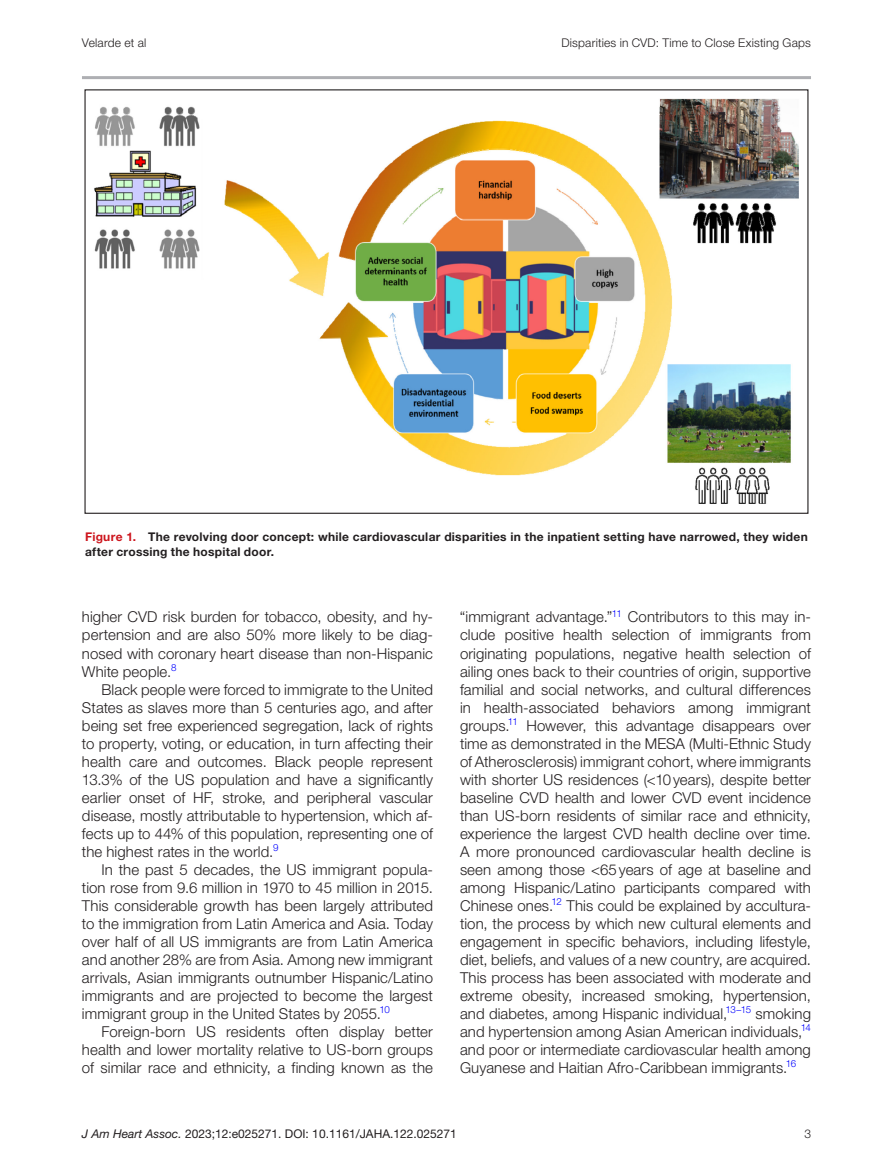
<style>
.page{position:relative;width:893px;height:1174px;background:#fff}
.page>*{position:absolute;margin:0;border:0;box-sizing:border-box;transform-origin:0 0}
.t1{font:300 15px/18px "Helvetica Neue LT Std";letter-spacing:.005em;color:#231f20;text-align:justify}
.t2{font:700 12px/15px "Helvetica Neue LT Std";letter-spacing:.025em;color:#231f20}
.t3{font:12px "Helvetica Neue LT Std";color:#231f20}
.t4{font:300 12px "Helvetica Neue LT Std";letter-spacing:.015em;color:#231f20}
.s1{color:#cd151d}
.s2{font-style:italic}
</style>
<div class="page">
<img style="left:94px;top:98px;width:705px;height:406px">
<hr style="left:82px;top:76px;width:729px;height:3px;background:#aeafb3">
<p class="t4" style="left:82px;top:35px;width:66px">Velarde et al</p>
<p class="t4" style="left:561px;top:35px;width:251px">Disparities in CVD: Time to Close Existing Gaps</p>
<p class="t2" style="left:85px;top:529px;width:724px"><span class="s1">Figure 1.</span> The revolving door concept: while cardiovascular disparities in the inpatient setting have narrowed, they widen after crossing the hospital door.</p>
<p class="t1" style="left:82px;top:608px;width:353px">higher CVD risk burden for tobacco, obesity, and hy&shy;pertension and are also 50% more likely to be diag&shy;nosed with coronary heart disease than non-Hispanic White people.<sup>8</sup></p>
<p class="t1" style="left:82px;top:680px;width:353px;text-indent:20px">Black people were forced to immigrate to the United States as slaves more than 5 centuries ago, and after being set free experienced segregation, lack of rights to property, voting, or education, in turn affecting their health care and outcomes. Black people represent 13.3% of the US population and have a significantly earlier onset of HF, stroke, and peripheral vascular disease, mostly attributable to hypertension, which af&shy;fects up to 44% of this population, representing one of the highest rates in the world.<sup>9</sup></p>
<p class="t1" style="left:82px;top:860px;width:353px;text-indent:19px">In the past 5 decades, the US immigrant popula&shy;tion rose from 9.6 million in 1970 to 45 million in 2015.<br>This considerable growth has been largely attributed to the immigration from Latin America and Asia. Today over half of all US immigrants are from Latin America and another 28% are from Asia. Among new immigrant arrivals, Asian immigrants outnumber Hispanic/Latino immigrants and are projected to become the largest immigrant group in the United States by 2055.<sup>10</sup></p>
<p class="t1" style="left:82px;top:1022px;width:352px;text-indent:20px">Foreign-born US residents often display better health and lower mortality relative to US-born groups of similar race and ethnicity, a finding known as the</p>
<p class="t1" style="left:460px;top:608px;width:353px">“immigrant advantage.”<sup>11</sup> Contributors to this may in&shy;clude positive health selection of immigrants from originating populations, negative health selection of ailing ones back to their countries of origin, supportive familial and social networks, and cultural differences in health-associated behaviors among immigrant groups.<sup>11</sup> However, this advantage disappears over time as demonstrated in the MESA (Multi-Ethnic Study of Atherosclerosis) immigrant cohort, where immigrants with shorter US residences (&lt;10years), despite better baseline CVD health and lower CVD event incidence than US-born residents of similar race and ethnicity, experience the largest CVD health decline over time.<br>A more pronounced cardiovascular health decline is seen among those &lt;65years of age at baseline and among Hispanic/Latino participants compared with Chinese ones.<sup>12</sup> This could be explained by accultura&shy;tion, the process by which new cultural elements and engagement in specific behaviors, including lifestyle, diet, beliefs, and values of a new country, are acquired.<br>This process has been associated with moderate and extreme obesity, increased smoking, hypertension, and diabetes, among Hispanic individual,<sup>13–15</sup> smoking and hypertension among Asian American individuals,<sup>14 </sup>and poor or intermediate cardiovascular health among Guyanese and Haitian Afro-Caribbean immigrants.<sup>16</sup></p>
<p class="t3" style="left:82px;top:1126px;width:376px"><span class="s2">J Am Heart Assoc.</span> 2023;12:e025271. DOI: 10.1161/JAHA.122.025271</p>
<p class="t4" style="left:804px;top:1126px;width:8px">3</p>
</div>
